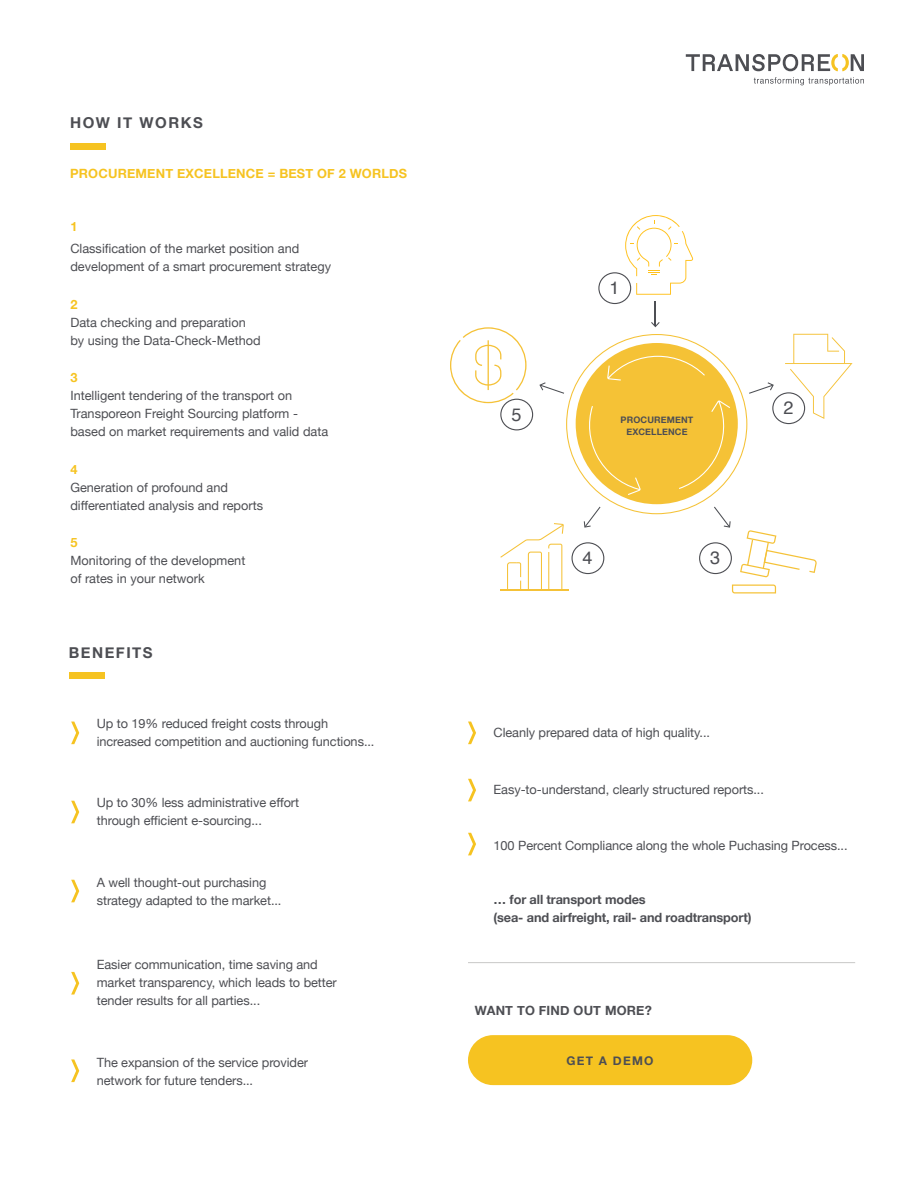
<style>
.page{position:relative;width:918px;height:1188px;background:#fff}
.page>*{position:absolute;margin:0;border:0;box-sizing:border-box;transform-origin:0 0}
.t1{font:18px "Helvetica";color:#4d4e53}
.Section{font:700 15px "Helvetica Neue";letter-spacing:.1em;color:#4d4e53}
.Body{font:12.75px/18px "Helvetica Neue";letter-spacing:-.005em;color:#4d4e53}
.Body-2{font:700 12.75px/18px "Helvetica Neue";letter-spacing:-.01em;color:#4d4e53}
.Body-3{font:700 12.75px "Helvetica Neue";letter-spacing:.015em;color:#f6c321}
.Body-4{font:700 12.75px "Helvetica Neue";letter-spacing:.015em;color:#4d4e53}
.t2{font:700 12px "Helvetica Neue";letter-spacing:.1em;color:#4d4e53}
.Body-5{font:700 9px/12px "Helvetica Neue";letter-spacing:.015em;color:#4d4e53;text-align:center}
</style>
<div class="page">
<hr style="left:468px;top:962px;width:387px;height:1px;background:#c9c9c7">
<div style="left:468px;top:1035px;width:284px;height:50px;background:#f6c321;border-radius:25px"></div>
<svg style="left:71px;top:722px;width:8px;height:22px"></svg>
<svg style="left:468px;top:722px;width:8px;height:22px"></svg>
<svg style="left:468px;top:779px;width:8px;height:22px"></svg>
<svg style="left:468px;top:833px;width:8px;height:22px"></svg>
<svg style="left:71px;top:801px;width:8px;height:22px"></svg>
<svg style="left:71px;top:880px;width:8px;height:22px"></svg>
<svg style="left:71px;top:972px;width:8px;height:23px"></svg>
<svg style="left:71px;top:1059px;width:8px;height:23px"></svg>
<div style="left:69px;top:673px;width:36px;height:6px;background:#f6c321"></div>
<svg style="left:625px;top:215px;width:68px;height:80px"></svg>
<svg style="left:450px;top:301px;width:403px;height:292px"></svg>
<div style="left:70px;top:143px;width:35px;height:6px;background:#f6c321"></div>
<svg style="left:686px;top:54px;width:178px;height:17px"></svg>
<svg style="left:754px;top:77px;width:110px;height:8px"></svg>
<div style="left:773px;top:393px;width:32px;height:31px;background:#fff;border-radius:50%"></div>
<div style="left:772px;top:392px;width:33px;height:32px;border:1px solid #4d4e53;border-radius:50%"></div>
<div style="left:700px;top:543px;width:31px;height:31px;background:#fff;border-radius:50%"></div>
<div style="left:699px;top:542px;width:33px;height:32px;border:1px solid #4d4e53;border-radius:50%"></div>
<div style="left:599px;top:273px;width:32px;height:31px;background:#fff;border-radius:50%"></div>
<div style="left:598px;top:272px;width:33px;height:32px;border:1px solid #4d4e53;border-radius:50%"></div>
<div style="left:501px;top:399px;width:32px;height:31px;background:#fff;border-radius:50%"></div>
<div style="left:500px;top:399px;width:33px;height:31px;border:1px solid #4d4e53;border-radius:50%"></div>
<div style="left:572px;top:543px;width:32px;height:31px;background:#fff;border-radius:50%"></div>
<div style="left:572px;top:542px;width:32px;height:32px;border:1px solid #4d4e53;border-radius:50%"></div>
<p class="Section" style="left:70px;top:111px;width:134px">HOW IT WORKS</p>
<p class="Body-3" style="left:70px;top:164px;width:338px">PROCUREMENT EXCELLENCE = BEST OF 2 WORLDS</p>
<p class="Body-3" style="left:70px;top:216px;width:9px">1</p>
<p class="Body" style="left:70px;top:241px;width:262px">Classification of the market position and development of a smart procurement strategy</p>
<p class="Body-3" style="left:70px;top:294px;width:9px">2</p>
<p class="Body" style="left:70px;top:314px;width:192px">Data checking and preparation by using the Data-Check-Method</p>
<p class="Body-3" style="left:70px;top:368px;width:9px">3</p>
<p class="Body" style="left:70px;top:388px;width:259px">Intelligent tendering of the transport on<br>Transporeon Freight Sourcing platform - based on market requirements and valid data</p>
<p class="Body-3" style="left:70px;top:459px;width:9px">4</p>
<p class="Body" style="left:70px;top:479px;width:194px">Generation of profound and differentiated analysis and reports</p>
<p class="Body-3" style="left:70px;top:533px;width:9px">5</p>
<p class="Body" style="left:70px;top:553px;width:177px">Monitoring of the development of rates in your network</p>
<p class="Section" style="left:69px;top:640px;width:85px">BENEFITS</p>
<p class="t1" style="left:511px;top:401px;width:12px">5</p>
<p class="t1" style="left:609px;top:274px;width:12px">1</p>
<p class="Body-5" style="left:621px;top:414px;width:74px">PROCUREMENT<br>EXCELLENCE</p>
<p class="t1" style="left:583px;top:544px;width:12px">4</p>
<p class="t1" style="left:710px;top:544px;width:12px">3</p>
<p class="t1" style="left:783px;top:394px;width:12px">2</p>
<p class="Body" style="left:97px;top:715px;width:279px">Up to 19% reduced freight costs through increased competition and auctioning functions...</p>
<p class="Body" style="left:494px;top:724px;width:218px">Cleanly prepared data of high quality...</p>
<p class="Body" style="left:494px;top:781px;width:272px">Easy-to-understand, clearly structured reports...</p>
<p class="Body" style="left:97px;top:794px;width:204px">Up to 30% less administrative effort through efficient e-sourcing...</p>
<p class="Body" style="left:97px;top:874px;width:186px">A well thought-out purchasing strategy adapted to the market...</p>
<p class="Body" style="left:97px;top:956px;width:242px">Easier communication, time saving and market transparency, which leads to better tender results for all parties...</p>
<p class="Body" style="left:97px;top:1054px;width:213px">The expansion of the service provider network for future tenders...</p>
<p class="Body" style="left:494px;top:837px;width:356px">100 Percent Compliance along the whole Puchasing Process...</p>
<p class="Body-2" style="left:494px;top:891px;width:259px">… for all transport modes<br>(sea- and airfreight, rail- and roadtransport)</p>
<p class="Body-4" style="left:475px;top:1001px;width:179px">WANT TO FIND OUT MORE?</p>
<p class="t2" style="left:567px;top:1051px;width:88px">GET A DEMO</p>
</div>
